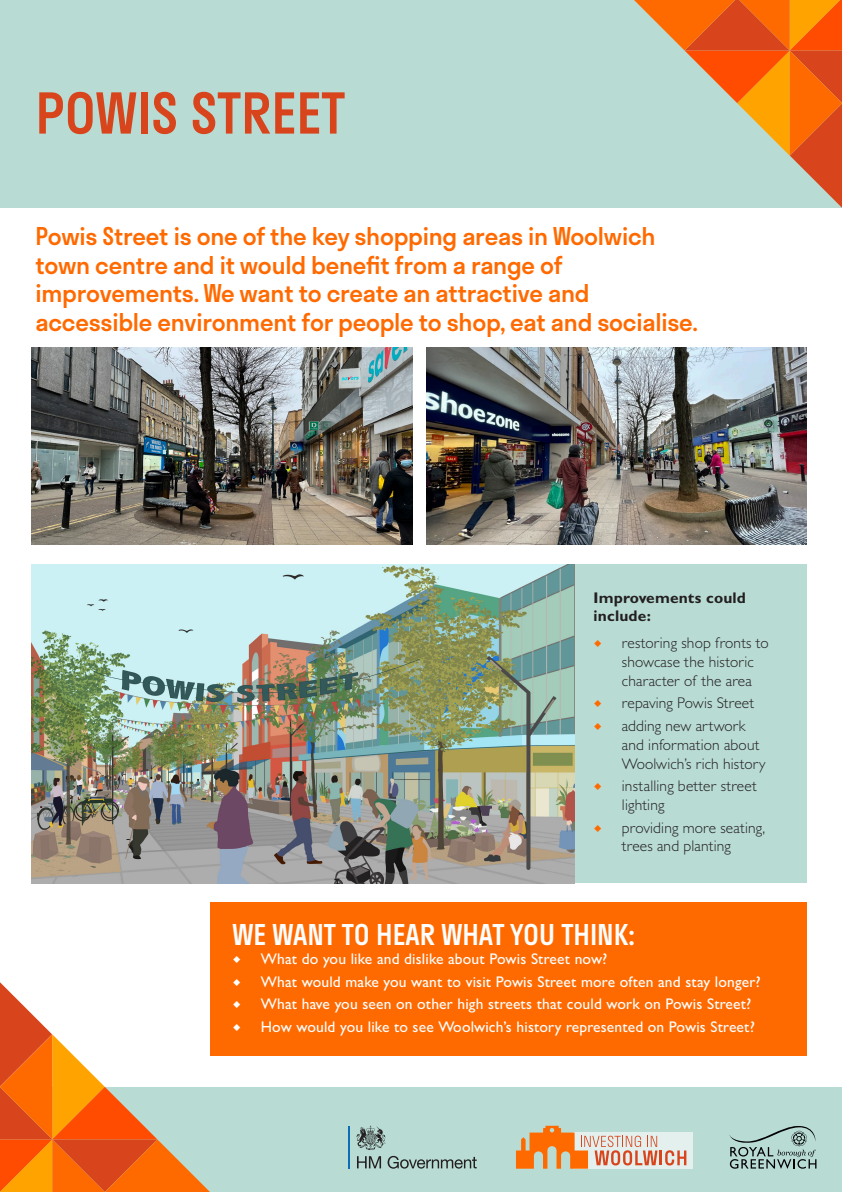
<style>
.page{position:relative;width:842px;height:1192px;background:#fff}
.page>*{position:absolute;margin:0;border:0;box-sizing:border-box;transform-origin:0 0}
.t1{font:500 55px "Stratos";color:#d8441c}
.t2{font:500 28px "Stratos";color:#fff}
.t3{font:500 24px/28.8px "Stratos";letter-spacing:-.01em;color:#ff6a00}
.t4{font:500 15.5px "Gill Sans MT Std";letter-spacing:.01em;color:#fff}
.t5{font:300 15.5px/18.6px "Gill Sans MT Std";letter-spacing:.01em;color:#231f20}
.t6{font:700 15.5px/18.6px "Gill Sans MT Std";letter-spacing:.01em;color:#231f20}
.s1{font-family:"Stratos";font-weight:400;color:#ff6a00}
.s2{font-family:"Stratos";font-weight:400}
</style>
<div class="page">
<div style="left:0;top:0;width:842px;height:208px;background:#b8dbd3"></div>
<div style="left:0;top:1087px;width:842px;height:105px;background:#b8dbd3"></div>
<svg style="left:634px;top:0;width:208px;height:208px"></svg>
<svg style="left:0;top:982px;width:210px;height:210px"></svg>
<div style="left:573px;top:1133px;width:119px;height:36px;background:#e3f0ed"></div>
<svg style="left:516px;top:1126px;width:170px;height:43px"></svg>
<svg style="left:729px;top:1126px;width:87px;height:43px"></svg>
<hr style="left:349px;top:1126px;width:1px;height:42px;background:#0d6cb6">
<svg style="left:357px;top:1156px;width:24px;height:12px"></svg>
<svg style="left:388px;top:1156px;width:89px;height:13px"></svg>
<svg style="left:356px;top:1126px;width:30px;height:24px"></svg>
<div style="left:549px;top:564px;width:257px;height:319px;background:#b8dbd3"></div>
<img style="left:32px;top:564px;width:542px;height:319px">
<img style="left:426px;top:348px;width:380px;height:197px">
<img style="left:32px;top:348px;width:380px;height:197px">
<div style="left:210px;top:903px;width:596px;height:153px;background:#ff6a00"></div>
<h1 class="t1" style="left:35px;top:69px;width:311px">POWIS STREET</h1>
<h3 class="t3" style="left:35px;top:221px;width:664px">Powis Street is one of the key shopping areas in Woolwich town centre and it would benefit from a range of improvements. We want to create an attractive and accessible environment for people to shop, eat and socialise.</h3>
<p class="t6" style="left:594px;top:588px;width:154px">Improvements could include:</p>
<p class="t5" style="left:622px;top:634px;width:148px;text-indent:-28px"><span class="s1">◆</span> restoring shop fronts to showcase the historic character of the area</p>
<p class="t5" style="left:594px;top:694px;width:162px"><span class="s1">◆</span> repaving Powis Street</p>
<p class="t5" style="left:622px;top:717px;width:145px;text-indent:-28px"><span class="s1">◆</span> adding new artwork and information about<br>Woolwich’s rich history</p>
<p class="t5" style="left:622px;top:777px;width:136px;text-indent:-28px"><span class="s1">◆</span> installing better street lighting</p>
<p class="t5" style="left:594px;top:818px;width:173px;text-align:center"><span class="s1">◆</span> providing more seating, trees and planting</p>
<h2 class="t2" style="left:232px;top:912px;width:404px">WE WANT TO HEAR WHAT YOU THINK:</h2>
<p class="t4" style="left:232px;top:949px;width:376px"><span class="s2">◆</span> What do you like and dislike about Powis Street now?</p>
<p class="t4" style="left:232px;top:972px;width:530px"><span class="s2">◆</span> What would make you want to visit Powis Street more often and stay longer?</p>
<p class="t4" style="left:232px;top:995px;width:520px"><span class="s2">◆</span> What have you seen on other high streets that could work on Powis Street?</p>
<p class="t4" style="left:232px;top:1018px;width:524px"><span class="s2">◆</span> How would you like to see Woolwich’s history represented on Powis Street?</p>
</div>
